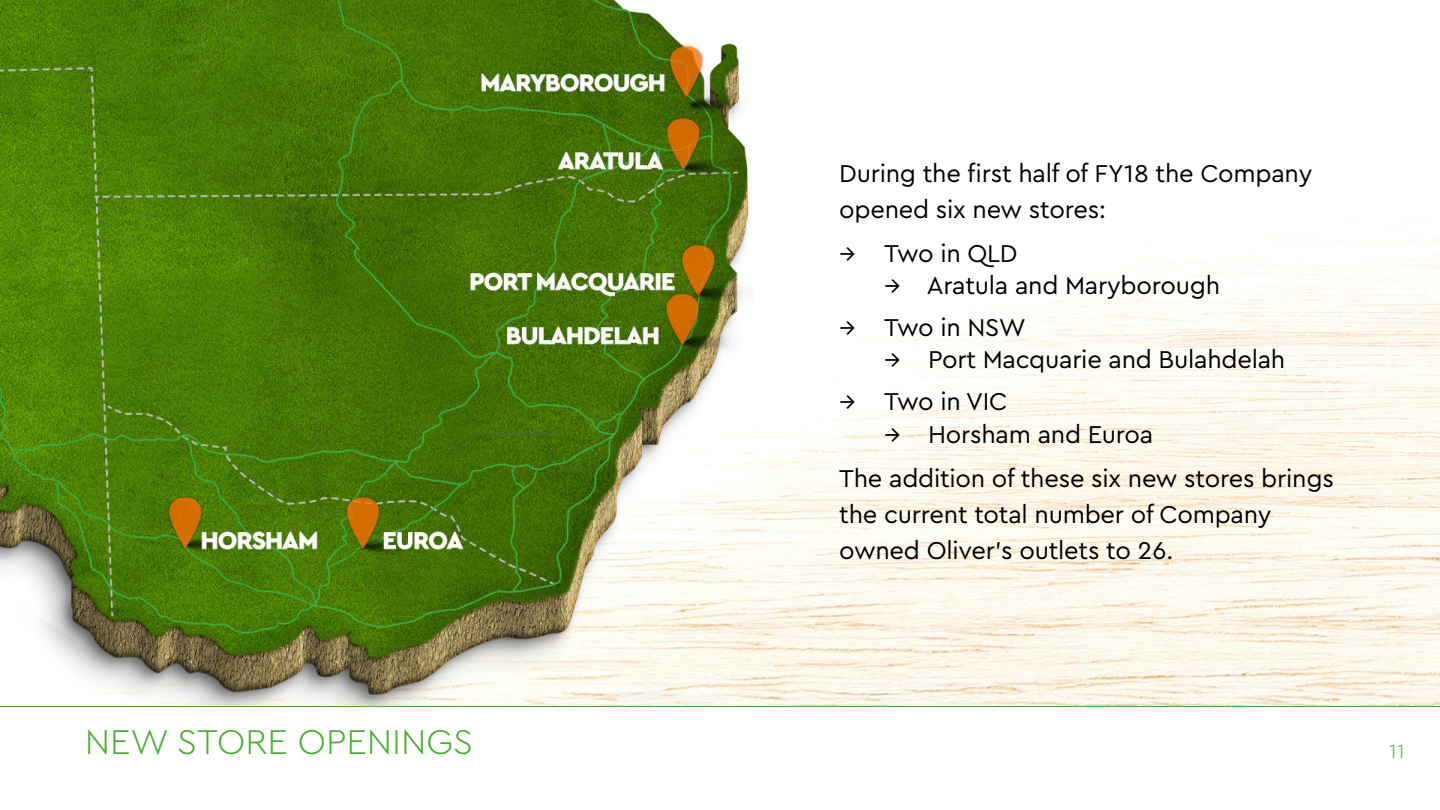
<style>
.page{position:relative;width:1440px;height:810px;background:#fff}
.page>*{position:absolute;margin:0;border:0;box-sizing:border-box;transform-origin:0 0}
.t1{font:300 36px "Cera";color:#43b02a}
.t2{font:25.5px/36px "Cera";letter-spacing:-.01em;color:#000}
.t3{font:300 20.02px "Cera";color:#43b02a}
</style>
<div class="page">
<img style="left:0;top:0;width:1440px;height:706px">
<hr style="left:0;top:706px;width:1440px;height:1px;background:#43b02a">
<h1 class="t1" style="left:85px;top:718px;width:390px">NEW STORE OPENINGS</h1>
<p class="t2" style="left:839px;top:154px;width:475px">During the first half of FY18 the Company opened six new stores:</p>
<p class="t2" style="left:839px;top:234px;width:180px">→ Two in QLD</p>
<p class="t2" style="left:884px;top:266px;width:337px">→ Aratula and Maryborough</p>
<p class="t2" style="left:839px;top:308px;width:188px">→ Two in NSW</p>
<p class="t2" style="left:884px;top:341px;width:403px">→ Port Macquarie and Bulahdelah</p>
<p class="t2" style="left:839px;top:383px;width:170px">→ Two in VIC</p>
<p class="t2" style="left:839px;top:411px;width:496px;line-height:44.2px;text-indent:45px">→ Horsham and Euroa<br>The addition of these six new stores brings</p>
<p class="t2" style="left:839px;top:495px;width:434px">the current total number of Company owned Oliver’s outlets to 26.</p>
<p class="t3" style="left:1389px;top:738px;width:17px">11</p>
</div>
